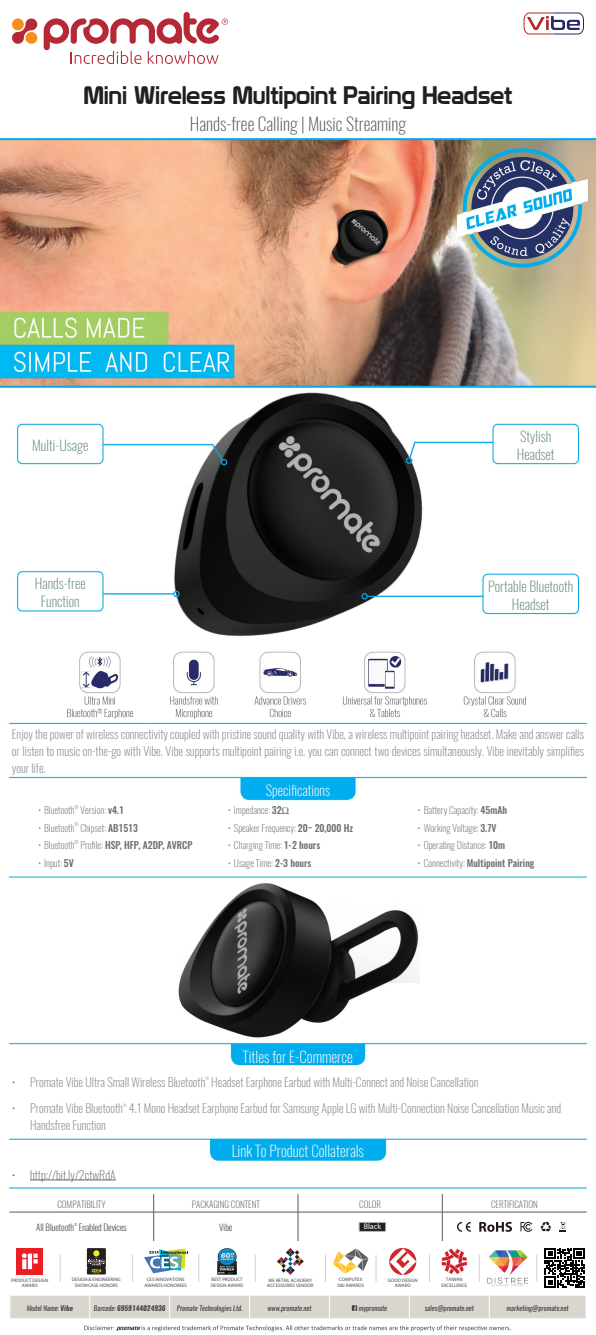
<style>
.page{position:relative;width:596px;height:1335px;background:#fff}
.page>*{position:absolute;margin:0;border:0;box-sizing:border-box;transform-origin:0 0}
.t1{font:24.9px "Prototype";letter-spacing:-.01em;color:#231f20}
.t2{font:200 17.8px "Oswald";color:#57585a}
.t3{font:200 15.2px "Oswald";color:#fff}
.t4{font:200 14.1px "Oswald";color:#fff}
.t5{font:200 14px/18px "Oswald";color:#618979;text-align:center}
.t6{font:200 12px/17px "Oswald";color:#808285;text-align:justify}
.t7{font:200 12px "Oswald";color:#6c6d70}
.t8{font:200 9.7px "Oswald";color:#6c6d70}
.t9{font:500 9.7px "Oswald";color:#6c6d70}
.t10{font:200 9.1px "Oswald";color:#57585a}
.t11{font:200 9.1px "Oswald";color:#231f20}
.t12{font:8px "Myriad Pro";color:#fff}
.t13{font:italic 7px "Oswald";color:#3e3e3f}
.t14{font:italic 700 7px "Oswald";color:#3e3e3f}
.t15{font:4.9px/5.9px "Myriad Pro";color:#424655;text-align:center}
.t16{font:200 4.5px "Oswald";color:#6c6d70}
.t17{font:200 4.1px "Oswald";color:#808285}
.t18{font:200 3.5px "Oswald";color:#231f20}
.s1{font-weight:500}
.s2{font-weight:200}
.s3{font-family:"Prototype";font-weight:400}
.s4{font-weight:700}
.s5{font-weight:400}
</style>
<div class="page">
<img style="left:0;top:29px;width:596px;height:1303px">
<svg style="left:12px;top:18px;width:26px;height:26px"></svg>
<svg style="left:44px;top:12px;width:184px;height:52px"></svg>
<svg style="left:545px;top:1248px;width:40px;height:40px"></svg>
<svg style="left:536px;top:1255px;width:1px;height:26px"></svg>
<svg style="left:60px;top:1255px;width:1px;height:27px"></svg>
<svg style="left:132px;top:1255px;width:1px;height:27px"></svg>
<svg style="left:199px;top:1255px;width:1px;height:27px"></svg>
<svg style="left:255px;top:1255px;width:1px;height:27px"></svg>
<svg style="left:325px;top:1255px;width:1px;height:27px"></svg>
<svg style="left:376px;top:1255px;width:1px;height:27px"></svg>
<svg style="left:429px;top:1255px;width:1px;height:27px"></svg>
<svg style="left:479px;top:1255px;width:1px;height:27px"></svg>
<svg style="left:277px;top:1248px;width:27px;height:27px"></svg>
<div style="left:16px;top:1248px;width:27px;height:27px;background:#ee1d23"></div>
<svg style="left:22px;top:1253px;width:16px;height:16px"></svg>
<svg style="left:333px;top:1248px;width:36px;height:26px"></svg>
<svg style="left:389px;top:1248px;width:27px;height:27px"></svg>
<svg style="left:441px;top:1248px;width:26px;height:27px"></svg>
<svg style="left:87px;top:1248px;width:19px;height:26px"></svg>
<svg style="left:144px;top:1249px;width:44px;height:24px"></svg>
<img style="left:218px;top:1248px;width:18px;height:26px">
<img style="left:487px;top:1249px;width:42px;height:39px">
<svg style="left:153px;top:1194px;width:1px;height:47px"></svg>
<svg style="left:298px;top:1194px;width:1px;height:47px"></svg>
<svg style="left:442px;top:1194px;width:1px;height:47px"></svg>
<hr style="left:9px;top:1212px;width:145px;height:1px;background:#57585a">
<hr style="left:154px;top:1212px;width:144px;height:1px;background:#57585a">
<hr style="left:298px;top:1212px;width:144px;height:1px;background:#57585a">
<hr style="left:442px;top:1212px;width:145px;height:1px;background:#57585a">
<svg style="left:457px;top:1222px;width:14px;height:10px"></svg>
<svg style="left:559px;top:1222px;width:8px;height:10px"></svg>
<svg style="left:541px;top:1221px;width:10px;height:11px"></svg>
<svg style="left:479px;top:1222px;width:33px;height:10px"></svg>
<svg style="left:520px;top:1222px;width:12px;height:10px"></svg>
<div style="left:359px;top:1222px;width:27px;height:9px;background:#231f20"></div>
<div style="left:359px;top:1222px;width:27px;height:10px;border:1px solid #babbbe"></div>
<svg style="left:523px;top:12px;width:62px;height:23px"></svg>
<hr style="left:30px;top:1180px;width:86px;height:1px;background:#6c6d70">
<svg style="left:84px;top:1325px;width:427px;height:6px"></svg>
<svg style="left:9px;top:1295px;width:578px;height:24px"></svg>
<p class="t1" style="left:83px;top:81px;width:431px">Mini Wireless Multipoint Pairing Headset</p>
<p class="t2" style="left:190px;top:112px;width:218px">Hands-free Calling | Music Streaming</p>
<p class="t5" style="left:32px;top:436px;width:58px">Multi-Usage</p>
<p class="t5" style="left:35px;top:575px;width:53px">Hands-free</p>
<p class="t5" style="left:41px;top:593px;width:40px">Function</p>
<p class="t5" style="left:520px;top:427px;width:32px">Stylish</p>
<p class="t5" style="left:517px;top:445px;width:39px">Headset</p>
<p class="t5" style="left:488px;top:577px;width:87px">Portable Bluetooth<br>Headset</p>
<p class="t6" style="left:12px;top:725px;width:574px">Enjoy the power of wireless connectivity coupled with pristine sound quality with Vibe, a wireless multipoint pairing headset. Make and answer calls or listen to music on-the-go with Vibe. Vibe supports multipoint pairing i.e. you can connect two devices simultaneously. Vibe inevitably simplifies your life.</p>
<p class="t8" style="left:38px;top:804px;width:38px">• Bluetooth</p>
<p class="t16" style="left:75px;top:804px;width:5px">®</p>
<p class="t8" style="left:80px;top:804px;width:45px">Version: <span class="s1">v4.1</span></p>
<p class="t8" style="left:38px;top:821px;width:38px">• Bluetooth</p>
<p class="t16" style="left:75px;top:821px;width:5px">®</p>
<p class="t8" style="left:80px;top:821px;width:59px">Chipset: <span class="s1">AB1513</span></p>
<p class="t8" style="left:38px;top:839px;width:38px">• Bluetooth</p>
<p class="t16" style="left:75px;top:839px;width:5px">®</p>
<p class="t9" style="left:80px;top:838px;width:113px"><span class="s2">Profile:</span> HSP, HFP, A2DP, AVRCP</p>
<p class="t8" style="left:38px;top:856px;width:37px">• Input: <span class="s1">5V</span></p>
<p class="t4" style="left:266px;top:781px;width:66px">Specifications</p>
<p class="t8" style="left:228px;top:804px;width:63px">• Impedance: <span class="s1">32</span><span class="s3">Ω</span></p>
<p class="t8" style="left:228px;top:821px;width:126px">• Speaker Frequency: <span class="s1">20~ 20,000 Hz</span></p>
<p class="t8" style="left:228px;top:839px;width:94px">• Charging Time: <span class="s1">1-2 hours</span></p>
<p class="t8" style="left:228px;top:856px;width:85px">• Usage Time: <span class="s1">2-3 hours</span></p>
<p class="t8" style="left:418px;top:804px;width:91px">• Battery Capacity: <span class="s1">45mAh</span></p>
<p class="t8" style="left:418px;top:821px;width:80px">• Working Voltage: <span class="s1">3.7V</span></p>
<p class="t8" style="left:418px;top:839px;width:89px">• Operating Distance: <span class="s1">10m</span></p>
<p class="t9" style="left:418px;top:856px;width:118px"><span class="s2">• Connectivity:</span> Multipoint Pairing</p>
<p class="t3" style="left:243px;top:1046px;width:112px">Titles for E-Commerce</p>
<p class="t6" style="left:12px;top:1073px;width:195px">• Promate Vibe Ultra Small Wireless Bluetooth</p>
<p class="t17" style="left:206px;top:1076px;width:5px">®</p>
<p class="t6" style="left:211px;top:1073px;width:269px">Headset Earphone Earbud with Multi-Connect and Noise Cancellation</p>
<p class="t6" style="left:12px;top:1100px;width:112px">• Promate Vibe Bluetooth</p>
<p class="t17" style="left:123px;top:1103px;width:5px">®</p>
<p class="t6" style="left:129px;top:1100px;width:434px">4.1 Mono Headset Earphone Earbud for Samsung Apple LG with Multi-Connection Noise Cancellation Music and</p>
<p class="t6" style="left:30px;top:1117px;width:77px">Handsfree Function</p>
<p class="t7" style="left:12px;top:1167px;width:105px">• http://bit.ly/2ctwRdA</p>
<p class="t3" style="left:232px;top:1140px;width:134px">Link To Product Collaterals</p>
<p class="t10" style="left:57px;top:1198px;width:50px">COMPATIBILITY</p>
<p class="t10" style="left:192px;top:1198px;width:70px">PACKAGING CONTENT</p>
<p class="t10" style="left:359px;top:1198px;width:23px">COLOR</p>
<p class="t10" style="left:491px;top:1198px;width:48px">CERTIFICATION</p>
<p class="t11" style="left:36px;top:1222px;width:39px">All Bluetooth</p>
<p class="t18" style="left:74px;top:1223px;width:5px">®</p>
<p class="t11" style="left:79px;top:1222px;width:49px">Enabled Devices</p>
<p class="t11" style="left:219px;top:1222px;width:15px">Vibe</p>
<p class="t12" style="left:364px;top:1222px;width:19px">Black</p>
<p class="t15" style="left:72px;top:1277px;width:50px">DESIGN &amp; ENGINEERING<br>SHOWCASE HONORS</p>
<p class="t15" style="left:145px;top:1276px;width:44px">CES INNOVATIONS<br>AWARDS HONOREES</p>
<p class="t15" style="left:211px;top:1277px;width:34px;text-align:left">BEST PRODUCT<br>DESIGN AWARD</p>
<p class="t15" style="left:11px;top:1277px;width:38px">PRODUCT DESIGN<br>AWARD</p>
<p class="t15" style="left:337px;top:1277px;width:28px">COMPUTEX<br>D&amp;I AWARDS</p>
<p class="t15" style="left:388px;top:1277px;width:31px">GOOD DESIGN<br>AWARD</p>
<p class="t15" style="left:441px;top:1277px;width:27px">TAIWAN<br>EXCELLENCE</p>
<p class="t15" style="left:267px;top:1277px;width:48px">ME RETAIL ACADEMY<br>ACCESSORIES VENDOR</p>
<p class="t13" style="left:27px;top:1303px;width:48px">Model Name: <span class="s4">Vibe</span></p>
<p class="t14" style="left:94px;top:1303px;width:73px"><span class="s5">Barcode:</span> 6959144024936</p>
<p class="t13" style="left:177px;top:1303px;width:67px">Promate Technologies Ltd.</p>
<p class="t13" style="left:268px;top:1303px;width:45px">www.promate.net</p>
<p class="t13" style="left:359px;top:1303px;width:30px">mypromate</p>
<p class="t13" style="left:425px;top:1303px;width:51px">sales@promate.net</p>
<p class="t13" style="left:507px;top:1303px;width:64px">marketing@promate.net</p>
</div>
